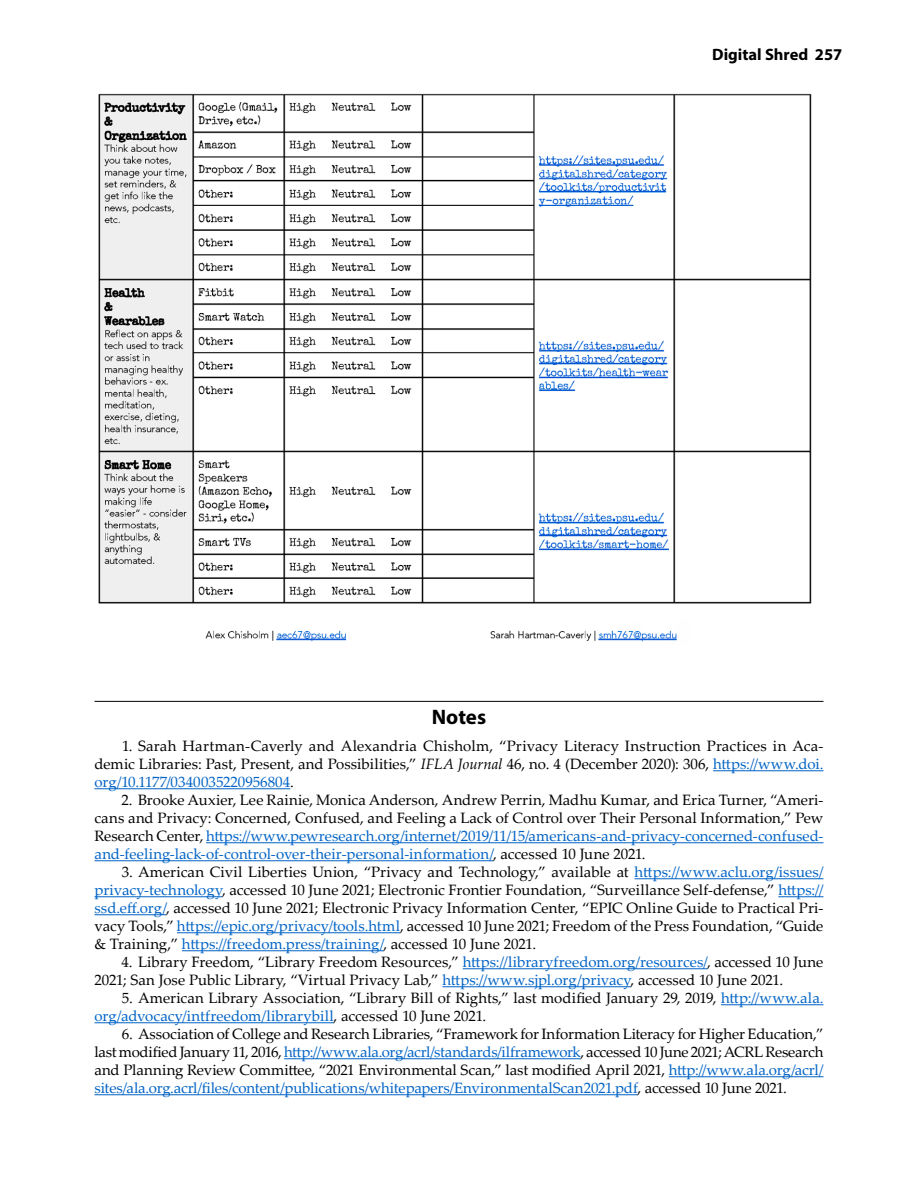
<style>
.page{position:relative;width:918px;height:1188px;background:#fff}
.page>*{position:absolute;margin:0;border:0;box-sizing:border-box;transform-origin:0 0}
.t1{font:700 21px "Myriad Pro";color:#000}
.t2{font:700 16.5px "Myriad Pro";color:#000}
.t3{font:15px/18px "Palatino Linotype";color:#000;text-align:justify}
.s1{font-style:italic}
.s2{color:#0063c5}
</style>
<div class="page">
<hr style="left:94px;top:701px;width:730px;height:1px;background:#000">
<hr style="left:713px;top:770px;width:110px;height:1px;background:#0063c5">
<hr style="left:94px;top:788px;width:196px;height:1px;background:#0063c5">
<hr style="left:206px;top:842px;width:618px;height:1px;background:#0063c5">
<hr style="left:94px;top:860px;width:399px;height:1px;background:#0063c5">
<hr style="left:635px;top:878px;width:188px;height:1px;background:#0063c5">
<hr style="left:94px;top:896px;width:128px;height:1px;background:#0063c5">
<hr style="left:778px;top:896px;width:45px;height:1px;background:#0063c5">
<hr style="left:94px;top:914px;width:72px;height:1px;background:#0063c5">
<hr style="left:177px;top:932px;width:223px;height:1px;background:#0063c5">
<hr style="left:182px;top:950px;width:201px;height:1px;background:#0063c5">
<hr style="left:463px;top:968px;width:244px;height:1px;background:#0063c5">
<hr style="left:442px;top:986px;width:189px;height:1px;background:#0063c5">
<hr style="left:721px;top:1004px;width:103px;height:1px;background:#0063c5">
<hr style="left:94px;top:1022px;width:240px;height:1px;background:#0063c5">
<hr style="left:284px;top:1058px;width:296px;height:1px;background:#0063c5">
<hr style="left:669px;top:1076px;width:155px;height:1px;background:#0063c5">
<hr style="left:94px;top:1094px;width:544px;height:1px;background:#0063c5">
<img style="left:98px;top:93px;width:714px;height:549px">
<p class="t2" style="left:712px;top:43px;width:132px">Digital Shred 257</p>
<h1 class="t1" style="left:432px;top:703px;width:56px">Notes</h1>
<p class="t3" style="left:95px;top:737px;width:731px;text-indent:28px">1. Sarah Hartman-Caverly and Alexandria Chisholm, “Privacy Literacy Instruction Practices in Aca&shy;demic Libraries: Past, Present, and Possibilities,” <span class="s1">IFLA Journal</span> 46, no. 4 (December 2020): 306, <span class="s2">https://www.doi. org/10.1177/0340035220956804</span>.</p>
<p class="t3" style="left:95px;top:791px;width:731px;text-indent:27px">2. Brooke Auxier, Lee Rainie, Monica Anderson, Andrew Perrin, Madhu Kumar, and Erica Turner, “Ameri&shy;cans and Privacy: Concerned, Confused, and Feeling a Lack of Control over Their Personal Information,” Pew Research Center, <span class="s2">https://www.pewresearch.org/internet/2019/11/15/americans-and-privacy-concerned-confused&shy;and-feeling-lack-of-control-over-their-personal-information/</span>, accessed 10 June 2021.</p>
<p class="t3" style="left:95px;top:863px;width:731px;text-indent:27px">3. American Civil Liberties Union, “Privacy and Technology,” available at <span class="s2">https://www.aclu.org/issues/ privacy-technology</span>, accessed 10 June 2021; Electronic Frontier Foundation, “Surveillance Self-defense,” <span class="s2">https:// ssd.eff.org/</span>, accessed 10 June 2021; Electronic Privacy Information Center, “EPIC Online Guide to Practical Pri&shy;vacy Tools,” <span class="s2">https://epic.org/privacy/tools.html</span>, accessed 10 June 2021; Freedom of the Press Foundation, “Guide &amp; Training,” <span class="s2">https://freedom.press/training/</span>, accessed 10 June 2021.</p>
<p class="t3" style="left:95px;top:953px;width:731px;text-indent:27px">4. Library Freedom, “Library Freedom Resources,” <span class="s2">https://libraryfreedom.org/resources/</span>, accessed 10 June<br>2021; San Jose Public Library, “Virtual Privacy Lab,” <span class="s2">https://www.sjpl.org/privacy</span>, accessed 10 June 2021.</p>
<p class="t3" style="left:95px;top:989px;width:731px;text-indent:27px">5. American Library Association, “Library Bill of Rights,” last modified January 29, 2019, <span class="s2">http://www.ala. org/advocacy/intfreedom/librarybill</span>, accessed 10 June 2021.</p>
<p class="t3" style="left:94px;top:1025px;width:731px;text-indent:27px">6. Association of College and Research Libraries, “Framework for Information Literacy for Higher Education,” last modified January 11, 2016, <span class="s2">http://www.ala.org/acrl/standards/ilframework</span>, accessed 10 June 2021; ACRL Research and Planning Review Committee, “2021 Environmental Scan,” last modified April 2021, <span class="s2">http://www.ala.org/acrl/ sites/ala.org.acrl/files/content/publications/whitepapers/EnvironmentalScan2021.pdf</span>, accessed 10 June 2021.</p>
</div>
